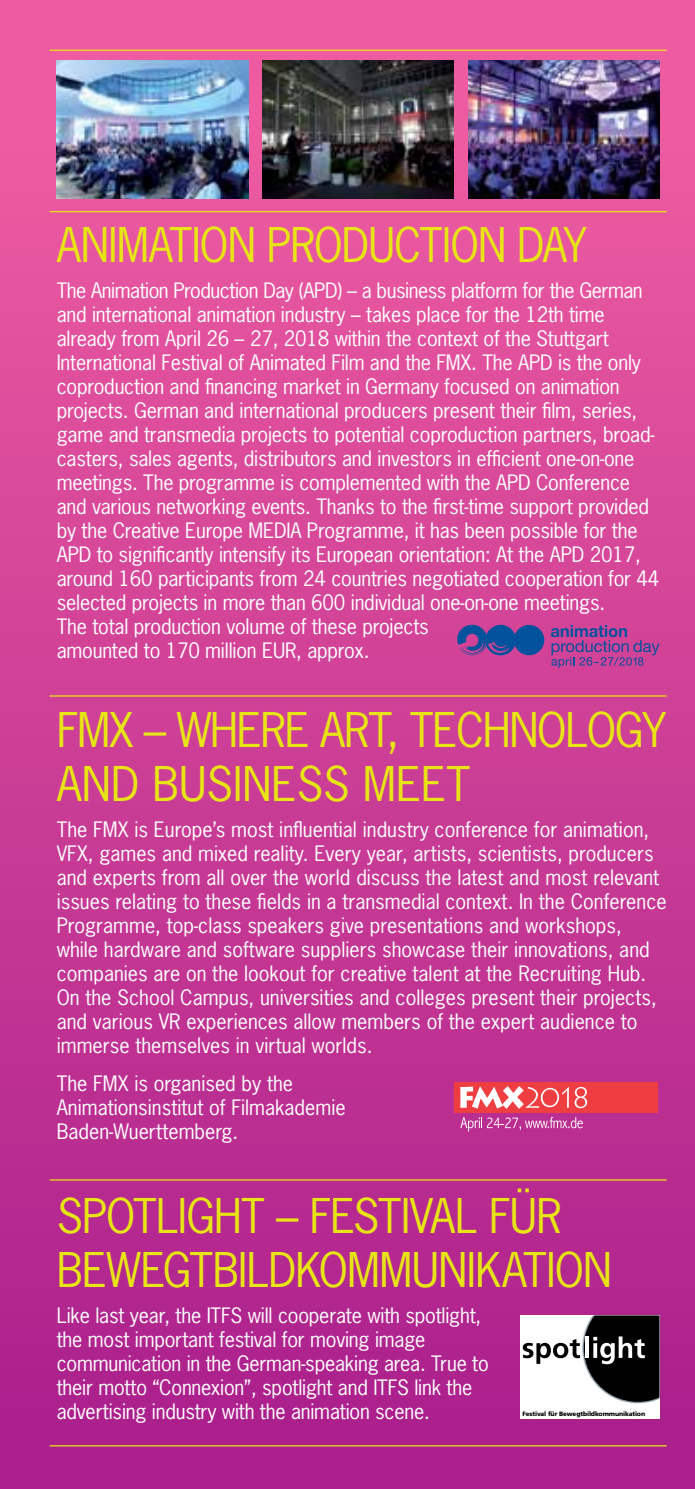
<style>
.page{position:relative;width:695px;height:1489px;background:#fff}
.page>*{position:absolute;margin:0;border:0;box-sizing:border-box;transform-origin:0 0}
.t1{font:45px "News Gothic LT";letter-spacing:-.025em;color:#e7e614}
.t2{font:20px/24px "News Gothic LT";letter-spacing:-.01em;color:#fff}
.t3{font:900 6.25px "Frutiger LT Std";letter-spacing:-.025em;color:#000}
</style>
<div class="page">
<div style="left:0;top:0;width:694px;height:1488px;background:linear-gradient(to bottom,#f060a1,#aa1f8c)"></div>
<hr style="left:50px;top:1444px;width:616px;height:2px;background:#e7e614">
<hr style="left:50px;top:50px;width:616px;height:1px;background:#e7e614">
<hr style="left:50px;top:211px;width:616px;height:1px;background:#e7e614">
<svg style="left:551px;top:625px;width:108px;height:43px;background:#a44698"></svg>
<svg style="left:457px;top:624px;width:87px;height:31px;background:#434d9a"></svg>
<hr style="left:50px;top:695px;width:616px;height:1px;background:#e7e614">
<hr style="left:50px;top:1179px;width:616px;height:1px;background:#e7e614">
<div style="left:520px;top:1315px;width:139px;height:103px;background:#fff"></div>
<svg style="left:522px;top:1315px;width:137px;height:88px"></svg>
<img style="left:468px;top:61px;width:191px;height:137px">
<img style="left:57px;top:61px;width:191px;height:137px">
<img style="left:262px;top:61px;width:192px;height:137px">
<div style="left:454px;top:1082px;width:203px;height:30px;background:#ef3e42"></div>
<svg style="left:460px;top:1116px;width:122px;height:15px;background:#c652a4"></svg>
<svg style="left:460px;top:1086px;width:127px;height:22px"></svg>
<h1 class="t1" style="left:57px;top:216px;width:72px">Animatio</h1>
<h1 class="t1" style="left:228px;top:216px;width:87px">n Productio</h1>
<h1 class="t1" style="left:478px;top:216px;width:110px">n DaY</h1>
<p class="t2" style="left:57px;top:278px;width:604px">The Animation Production Day (APD) – a business platform for the German and international animation industry – takes place for the 12th time already from April 26 – 27, 2018 within the context of the Stuttgart International Festival of Animated Film and the FMX. The APD is the only coproduction and financing market in Germany focused on animation projects. German and international producers present their film, series, game and transmedia projects to potential coproduction partners, broad&shy;casters, sales agents, distributors and investors in efficient one-on-one meetings. The programme is complemented with the APD Conference and various networking events. Thanks to the first-time support provided by the Creative Europe MEDIA Programme, it has been possible for the APD to significantly intensify its European orientation: At the APD 2017, around 160 participants from 24 countries negotiated cooperation for 44 selected projects in more than 600 individual one-on-one meetings.<br>The total production volume of these projects<br>amounted to 170 million EUR, approx.</p>
<h1 class="t1" style="left:57px;top:701px;width:179px">FMX – Where</h1>
<h1 class="t1" style="left:320px;top:701px;width:244px">Art, Tech nology</h1>
<h1 class="t1" style="left:57px;top:755px;width:241px">and Business</h1>
<h1 class="t1" style="left:363px;top:755px;width:27px">meet</h1>
<p class="t2" style="left:57px;top:816px;width:611px">The FMX is Europe’s most influential industry conference for animation, VFX, games and mixed reality. Every year, artists, scientists, producers and experts from all over the world discuss the latest and most relevant issues relating to these fields in a transmedial context. In the Conference Programme, top-class speakers give presentations and workshops, while hardware and software suppliers showcase their innovations, and companies are on the lookout for creative talent at the Recruiting Hub.<br>On the School Campus, universities and colleges present their projects, and various VR experiences allow members of the expert audience to immerse themselves in virtual worlds.</p>
<p class="t2" style="left:57px;top:1071px;width:290px">The FMX is organised by the<br>Animationsinstitut of Filmakademie<br>Baden-Wuerttemberg.</p>
<h1 class="t1" style="left:57px;top:1186px;width:24px">spotlight</h1>
<h1 class="t1" style="left:276px;top:1186px;width:76px">– Festival</h1>
<h1 class="t1" style="left:489px;top:1186px;width:24px">für</h1>
<h1 class="t1" style="left:57px;top:1240px;width:52px">Bewegtbildkommu</h1>
<h1 class="t1" style="left:438px;top:1240px;width:48px">nikatio</h1>
<h1 class="t1" style="left:583px;top:1240px;width:30px">n</h1>
<p class="t2" style="left:57px;top:1302px;width:433px">Like last year, the ITFS will cooperate with spotlight, the most important festival for moving image communication in the German-speaking area. True to their motto “Connexion”, spotlight and ITFS link the advertising industry with the animation scene.</p>
<p class="t3" style="left:522px;top:1409px;width:124px">Festival für Bewegtbildkommunikation</p>
</div>
